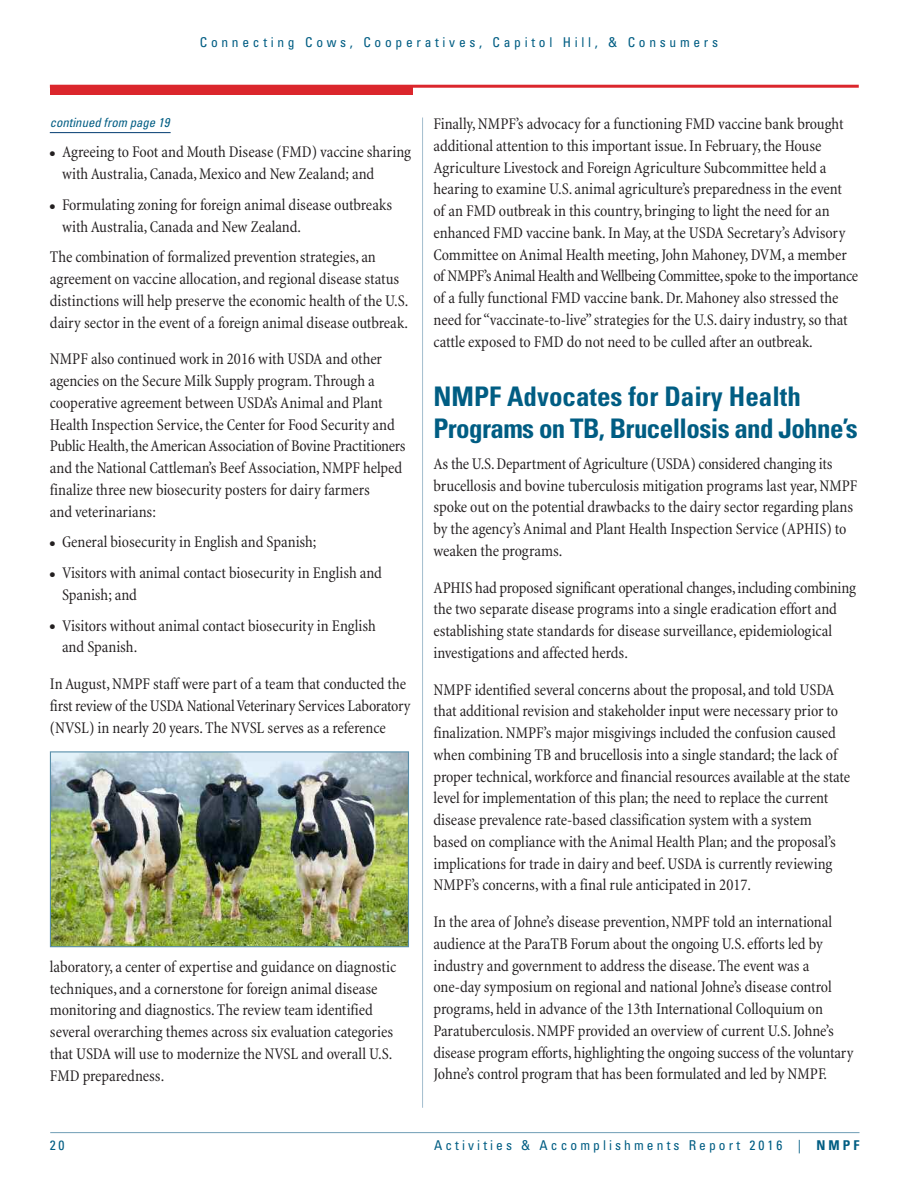
<style>
.page{position:relative;width:918px;height:1188px;background:#fff}
.page>*{position:absolute;margin:0;border:0;box-sizing:border-box;transform-origin:0 0}
.t1{font:700 condensed 27px/32.4px "Univers";letter-spacing:-.02em;color:#005d83}
.t2{font:condensed 16.5px/21.8px "Minion";letter-spacing:-.005em;color:#231f20}
.t3{font:condensed 13.5px "Univers";letter-spacing:.275em;color:#005d83}
.t4{font:condensed 13.5px "Univers";letter-spacing:.23em;color:#005d83}
.t5{font:italic condensed 12.75px "Univers";color:#005d83}
.s1{font-weight:700}
</style>
<div class="page">
<hr style="left:50px;top:1132px;width:810px;height:1px;background:#709db5">
<div style="left:50px;top:86px;width:363px;height:9px;background:#db262c"></div>
<hr style="left:50px;top:85px;width:809px;height:3px;background:#db262c">
<hr style="left:50px;top:132px;width:121px;height:1px;background:#003b70">
<hr style="left:422px;top:118px;width:1px;height:990px;background:#a3bdce">
<img style="left:52px;top:753px;width:355px;height:192px">
<div style="left:50px;top:751px;width:359px;height:196px;border:1px solid #598faa"></div>
<p class="t3" style="left:200px;top:37px;width:520px">Connecting Cows, Cooperatives, Capitol Hill, &amp; Consumers</p>
<p class="t5" style="left:50px;top:118px;width:121px">continued from page 19</p>
<p class="t2" style="left:62px;top:143px;width:350px;text-indent:-12px">● Agreeing to Foot and Mouth Disease (FMD) vaccine sharing with Australia, Canada,Mexico and New Zealand; and</p>
<p class="t2" style="left:62px;top:195px;width:332px;text-indent:-12px">● Formulating zoning for foreign animal disease outbreaks with Australia, Canada and New Zealand.</p>
<p class="t2" style="left:50px;top:248px;width:360px">The combination of formalized prevention strategies, an agreement on vaccine allocation, and regional disease status distinctions will help preserve the economic health of the U.S. dairy sector in the event of a foreign animal disease outbreak.</p>
<p class="t2" style="left:50px;top:350px;width:357px">NMPF also continued work in 2016 with USDA and other agencies on the Secure Milk Supply program.Through a cooperative agreement between USDA’s Animal and Plant Health Inspection Service,the Center for Food Security and Public Health,theAmericanAssociation of Bovine Practitioners and the National Cattleman’s Beef Association,NMPF helped finalize three new biosecurity posters for dairy farmers<br>and veterinarians:</p>
<p class="t2" style="left:50px;top:533px;width:268px">● General biosecurity in English and Spanish;</p>
<p class="t2" style="left:62px;top:563px;width:322px;text-indent:-12px">● Visitors with animal contact biosecurity in English and<br>Spanish; and</p>
<p class="t2" style="left:62px;top:616px;width:315px;text-indent:-12px">● Visitors without animal contact biosecurity in English and Spanish.</p>
<p class="t2" style="left:50px;top:674px;width:362px">In August,NMPF staff were part of a team that conducted the first review of the USDA NationalVeterinary Services Laboratory (NVSL) in nearly 20 years.The NVSL serves as a reference</p>
<p class="t2" style="left:50px;top:957px;width:348px">laboratory, a center of expertise and guidance on diagnostic techniques, and a cornerstone for foreign animal disease monitoring and diagnostics.The review team identified several overarching themes across six evaluation categories that USDA will use to modernize the NVSL and overall U.S.<br>FMD preparedness.</p>
<p class="t2" style="left:434px;top:115px;width:426px">Finally,NMPF’s advocacy for a functioning FMD vaccine bank brought additional attention to this important issue.In February,the House Agriculture Livestock and Foreign Agriculture Subcommittee held a hearing to examine U.S. animal agriculture’s preparedness in the event<br>of an FMD outbreak in this country, bringing to light the need for an enhanced FMD vaccine bank.In May, at the USDA Secretary’s Advisory Committee on Animal Health meeting,John Mahoney,DVM, a member of NMPF’sAnimal Health andWellbeing Committee,spoke to the importance of a fully functional FMD vaccine bank.Dr.Mahoney also stressed the need for“vaccinate-to-live”strategies for the U.S. dairy industry,so that cattle exposed to FMD do not need to be culled after an outbreak.</p>
<h1 class="t1" style="left:434px;top:382px;width:426px">NMPF Advocates for Dairy Health<br>Programs on TB, Brucellosis and Johne’s</h1>
<p class="t2" style="left:434px;top:454px;width:426px">As the U.S.Department of Agriculture (USDA) considered changing its brucellosis and bovine tuberculosis mitigation programs last year,NMPF spoke out on the potential drawbacks to the dairy sector regarding plans by the agency’s Animal and Plant Health Inspection Service (APHIS) to weaken the programs.</p>
<p class="t2" style="left:434px;top:578px;width:424px">APHIS had proposed significant operational changes,including combining the two separate disease programs into a single eradication effort and establishing state standards for disease surveillance,epidemiological investigations and affected herds.</p>
<p class="t2" style="left:434px;top:680px;width:418px">NMPF identified several concerns about the proposal, and told USDA that additional revision and stakeholder input were necessary prior to finalization.NMPF’s major misgivings included the confusion caused when combining TB and brucellosis into a single standard; the lack of proper technical,workforce and financial resources available at the state level for implementation of this plan; the need to replace the current disease prevalence rate-based classification system with a system<br>based on compliance with the Animal Health Plan; and the proposal’s implications for trade in dairy and beef.USDA is currently reviewing NMPF’s concerns,with a final rule anticipated in 2017.</p>
<p class="t2" style="left:434px;top:912px;width:422px">In the area of Johne’s disease prevention,NMPF told an international audience at the ParaTB Forum about the ongoing U.S.efforts led by industry and government to address the disease.The event was a one-day symposium on regional and national Johne’s disease control programs, held in advance of the 13th International Colloquium on Paratuberculosis.NMPF provided an overview of current U.S.Johne’s disease program efforts,highlighting the ongoing success of the voluntary Johne’s control program that has been formulated and led by NMPF.</p>
<p class="t3" style="left:50px;top:1141px;width:16px">20</p>
<p class="t4" style="left:434px;top:1141px;width:427px">Activities &amp; Accomplishments Report 2016 | <span class="s1">NMPF</span></p>
</div>
